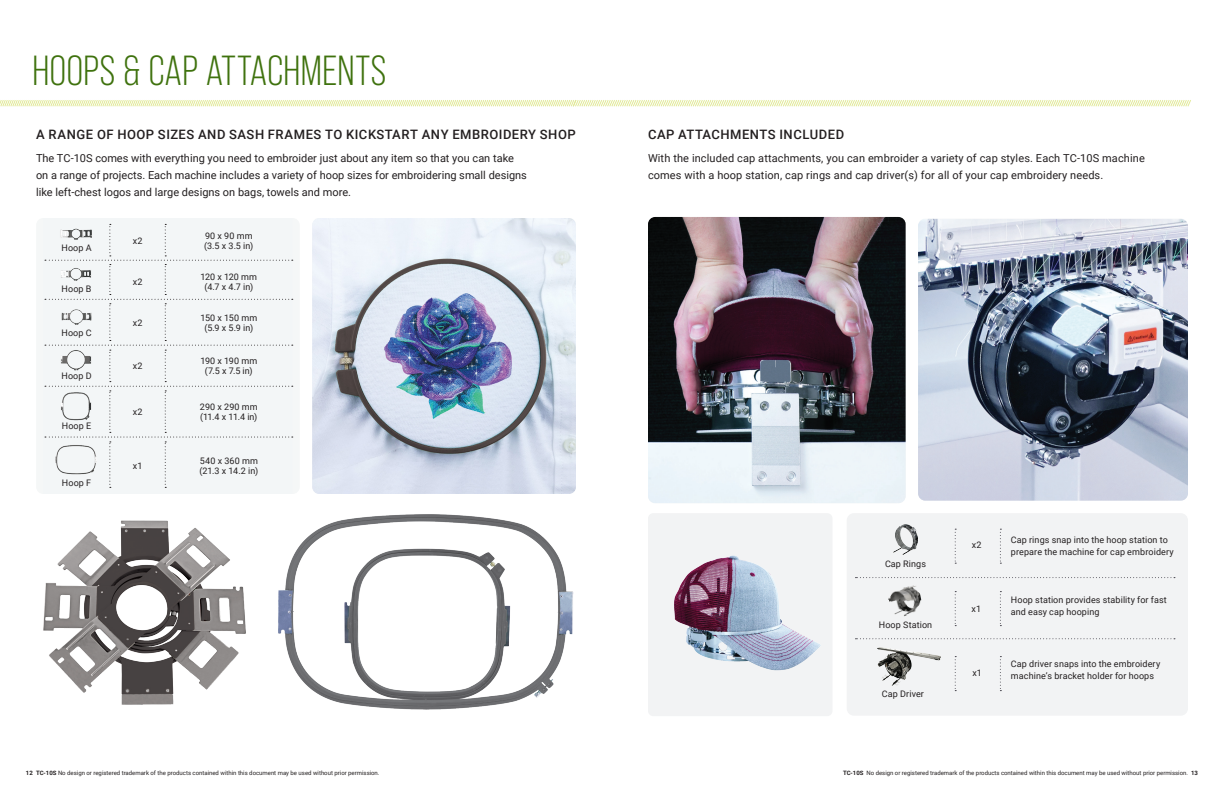
<style>
.page{position:relative;width:1224px;height:792px;background:#fff}
.page>*{position:absolute;margin:0;border:0;box-sizing:border-box;transform-origin:0 0}
.Page_Title{font:42px "Bebas Neue Pro";color:#3f720e}
.t1{font:500 13px "Roboto";letter-spacing:.04em;color:#231f20}
.t2{font:11px/17px "Roboto";color:#231f20}
.Body_Text_for_chart{font:9px/12px "Roboto";letter-spacing:.01em;color:#231f20}
.t3{font:6px "Roboto";color:#231f20}
.t4{font:700 6px "Roboto";color:#231f20}
.s1{font-weight:700}
</style>
<div class="page">
<svg style="left:0;top:100px;width:1191px;height:7px"></svg>
<div style="left:36px;top:218px;width:264px;height:276px;background:#f5f7f7;border-radius:7px"></div>
<svg style="left:44px;top:223px;width:249px;height:265px"></svg>
<img style="left:48px;top:223px;width:56px;height:21px">
<img style="left:48px;top:264px;width:56px;height:21px">
<img style="left:48px;top:306px;width:56px;height:23px">
<img style="left:48px;top:346px;width:56px;height:27px">
<img style="left:48px;top:390px;width:56px;height:33px">
<img style="left:52px;top:444px;width:48px;height:31px">
<img style="left:312px;top:218px;width:264px;height:276px">
<img style="left:278px;top:514px;width:296px;height:196px">
<img style="left:648px;top:217px;width:258px;height:286px">
<img style="left:918px;top:219px;width:270px;height:282px">
<div style="left:648px;top:513px;width:185px;height:203px;background:#f2f3f4;border-radius:5px"></div>
<img style="left:674px;top:555px;width:147px;height:116px">
<img style="left:43px;top:520px;width:203px;height:185px">
<div style="left:847px;top:513px;width:341px;height:203px;background:#f2f3f4;border-radius:7px"></div>
<img style="left:878px;top:647px;width:62px;height:38px">
<img style="left:893px;top:524px;width:25px;height:30px">
<img style="left:888px;top:585px;width:34px;height:32px">
<svg style="left:955px;top:529px;width:1px;height:35px"></svg>
<svg style="left:955px;top:591px;width:1px;height:35px"></svg>
<svg style="left:955px;top:656px;width:1px;height:35px"></svg>
<svg style="left:1000px;top:529px;width:1px;height:35px"></svg>
<svg style="left:1000px;top:591px;width:1px;height:35px"></svg>
<svg style="left:1000px;top:656px;width:1px;height:35px"></svg>
<svg style="left:856px;top:577px;width:319px;height:1px"></svg>
<svg style="left:856px;top:638px;width:319px;height:1px"></svg>
<p class="Page_Title" style="left:32px;top:47px;width:356px">HOOPS &amp; CAP ATTACHMENTS</p>
<p class="t1" style="left:36px;top:126px;width:541px">A RANGE OF HOOP SIZES AND SASH FRAMES TO KICKSTART ANY EMBROIDERY SHOP</p>
<p class="t2" style="left:36px;top:149px;width:492px">The TC-10S comes with everything you need to embroider just about any item so that you can take on a range of projects. Each machine includes a variety of hoop sizes for embroidering small designs like left-chest logos and large designs on bags, towels and more.</p>
<p class="Body_Text_for_chart" style="left:61px;top:242px;width:32px">Hoop A</p>
<p class="Body_Text_for_chart" style="left:62px;top:282px;width:31px">Hoop B</p>
<p class="Body_Text_for_chart" style="left:61px;top:326px;width:32px">Hoop C</p>
<p class="Body_Text_for_chart" style="left:61px;top:369px;width:32px">Hoop D</p>
<p class="Body_Text_for_chart" style="left:62px;top:420px;width:31px">Hoop E</p>
<p class="Body_Text_for_chart" style="left:62px;top:476px;width:31px">Hoop F</p>
<p class="Body_Text_for_chart" style="left:133px;top:234px;width:11px">x2</p>
<p class="Body_Text_for_chart" style="left:133px;top:275px;width:11px">x2</p>
<p class="Body_Text_for_chart" style="left:133px;top:317px;width:11px">x2</p>
<p class="Body_Text_for_chart" style="left:133px;top:360px;width:11px">x2</p>
<p class="Body_Text_for_chart" style="left:133px;top:406px;width:11px">x2</p>
<p class="Body_Text_for_chart" style="left:133px;top:460px;width:11px">x1</p>
<p class="Body_Text_for_chart" style="left:205px;top:229px;width:49px">90 x 90 mm</p>
<p class="Body_Text_for_chart" style="left:204px;top:239px;width:51px">(3.5 x 3.5 in)</p>
<p class="Body_Text_for_chart" style="left:201px;top:270px;width:58px">120 x 120 mm</p>
<p class="Body_Text_for_chart" style="left:205px;top:280px;width:50px">(4.7 x 4.7 in)</p>
<p class="Body_Text_for_chart" style="left:200px;top:312px;width:58px">150 x 150 mm</p>
<p class="Body_Text_for_chart" style="left:205px;top:322px;width:50px">(5.9 x 5.9 in)</p>
<p class="Body_Text_for_chart" style="left:200px;top:355px;width:58px">190 x 190 mm</p>
<p class="Body_Text_for_chart" style="left:205px;top:365px;width:49px">(7.5 x 7.5 in)</p>
<p class="Body_Text_for_chart" style="left:200px;top:401px;width:59px">290 x 290 mm</p>
<p class="Body_Text_for_chart" style="left:200px;top:411px;width:59px">(11.4 x 11.4 in)</p>
<p class="Body_Text_for_chart" style="left:200px;top:455px;width:60px">540 x 360 mm</p>
<p class="Body_Text_for_chart" style="left:199px;top:465px;width:60px">(21.3 x 14.2 in)</p>
<p class="t1" style="left:648px;top:126px;width:197px">CAP ATTACHMENTS INCLUDED</p>
<p class="t2" style="left:648px;top:149px;width:498px">With the included cap attachments, you can embroider a variety of cap styles. Each TC-10S machine comes with a hoop station, cap rings and cap driver(s) for all of your cap embroidery needs.</p>
<p class="Body_Text_for_chart" style="left:885px;top:557px;width:43px">Cap Rings</p>
<p class="Body_Text_for_chart" style="left:879px;top:619px;width:55px">Hoop Station</p>
<p class="Body_Text_for_chart" style="left:882px;top:688px;width:44px">Cap Driver</p>
<p class="Body_Text_for_chart" style="left:972px;top:538px;width:11px">x2</p>
<p class="Body_Text_for_chart" style="left:1011px;top:534px;width:164px">Cap rings snap into the hoop station to prepare the machine for cap embroidery</p>
<p class="Body_Text_for_chart" style="left:1011px;top:593px;width:157px">Hoop station provides stability for fast and easy cap hooping</p>
<p class="Body_Text_for_chart" style="left:972px;top:602px;width:11px">x1</p>
<p class="Body_Text_for_chart" style="left:972px;top:666px;width:11px">x1</p>
<p class="Body_Text_for_chart" style="left:1011px;top:657px;width:151px">Cap driver snaps into the embroidery machine’s bracket holder for hoops</p>
<p class="t4" style="left:26px;top:768px;width:8px">12</p>
<p class="t3" style="left:36px;top:768px;width:345px"><span class="s1">TC-10S</span> No design or registered trademark of the products contained within this document may be used without prior permission.</p>
<p class="t3" style="left:843px;top:768px;width:347px"><span class="s1">TC-10S</span> No design or registered trademark of the products contained within this document may be used without prior permission.</p>
<p class="t4" style="left:1191px;top:768px;width:8px">13</p>
</div>
